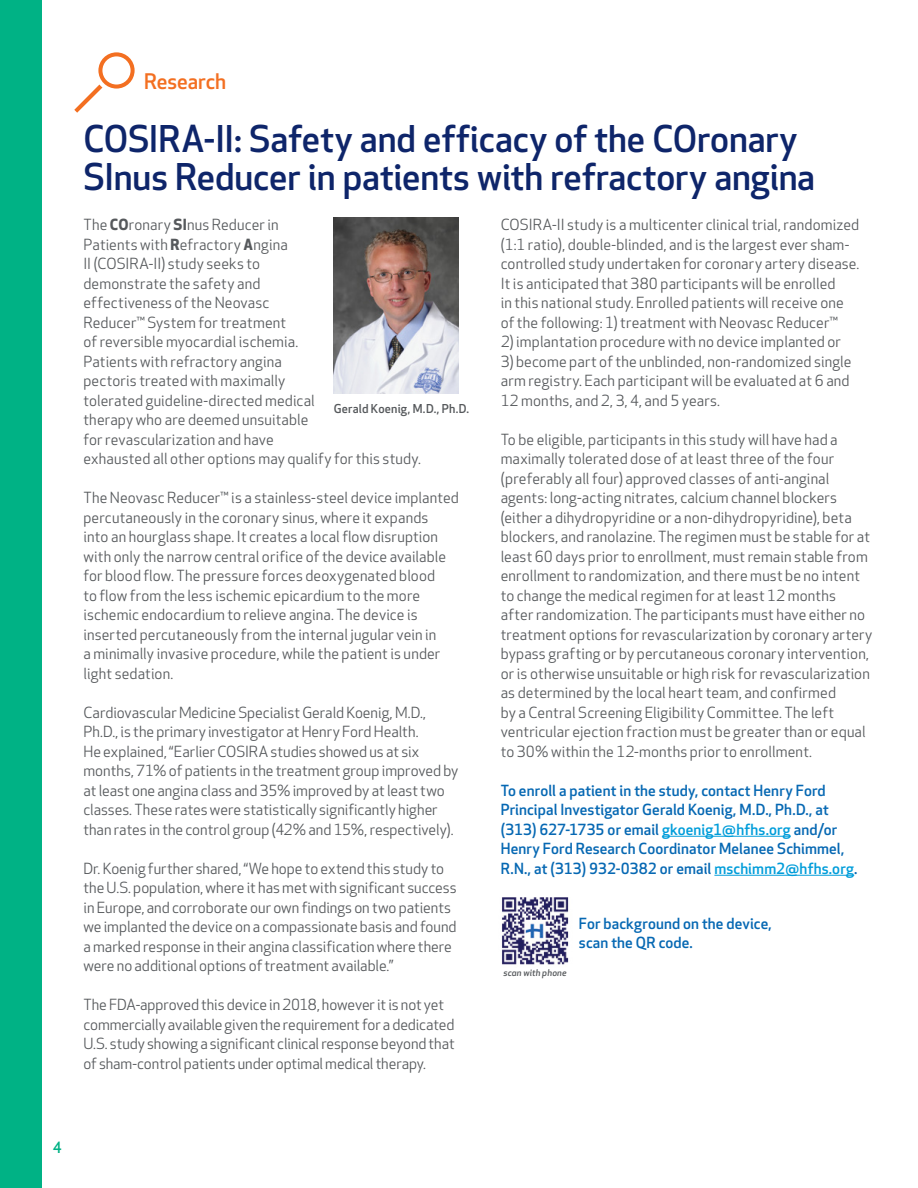
<style>
.page{position:relative;width:918px;height:1188px;background:#fff}
.page>*{position:absolute;margin:0;border:0;box-sizing:border-box;transform-origin:0 0}
.t1{font:500 36px/39px "Apex New";letter-spacing:-.005em;color:#0e256a}
.t2{font:500 21px "Apex New";letter-spacing:-.005em;color:#f36f21}
.t3{font:15px/19.5px "Apex New";letter-spacing:.005em;color:#56595c}
.t4{font:500 15px/19.5px "Apex New";letter-spacing:.01em;color:#0668b3}
.t5{font:500 15px "Apex New";color:#00b285}
.t6{font:500 12px "Apex New";letter-spacing:.015em;color:#56595c}
.t7{font:italic 500 9px "Apex New";letter-spacing:.02em;color:#56595c}
.s1{font-weight:700}
.s2{color:#009dda}
</style>
<div class="page">
<div style="left:0;top:0;width:42px;height:1188px;background:#00b285"></div>
<hr style="left:662px;top:836px;width:129px;height:1px;background:#009dda">
<hr style="left:714px;top:875px;width:140px;height:1px;background:#009dda">
<img style="left:334px;top:218px;width:125px;height:175px">
<img style="left:502px;top:897px;width:67px;height:68px">
<svg style="left:74px;top:52px;width:61px;height:61px"></svg>
<h2 class="t2" style="left:144px;top:69px;width:84px">Research</h2>
<h1 class="t1" style="left:83px;top:120px;width:733px">COSIRA-II: Safety and efficacy of the COronary<br>SInus Reducer in patients with refractory angina</h1>
<p class="t3" style="left:83px;top:216px;width:339px">The <span class="s1">CO</span>ronary <span class="s1">SI</span>nus Reducer in<br>Patients with <span class="s1">R</span>efractory <span class="s1">A</span>ngina<br>II (COSIRA-II) study seeks to<br>demonstrate the safety and<br>effectiveness of the Neovasc<br>Reducer™ System for treatment<br>of reversible myocardial ischemia.<br>Patients with refractory angina<br>pectoris treated with maximally<br>tolerated guideline-directed medical<br>therapy who are deemed unsuitable<br>for revascularization and have<br>exhausted all other options may qualify for this study.</p>
<p class="t3" style="left:83px;top:489px;width:377px">The Neovasc Reducer™ is a stainless-steel device implanted percutaneously in the coronary sinus, where it expands<br>into an hourglass shape. It creates a local flow disruption with only the narrow central orifice of the device available for blood flow. The pressure forces deoxygenated blood<br>to flow from the less ischemic epicardium to the more ischemic endocardium to relieve angina. The device is inserted percutaneously from the internal jugular vein in<br>a minimally invasive procedure, while the patient is under light sedation.</p>
<p class="t3" style="left:83px;top:703px;width:377px">Cardiovascular Medicine Specialist Gerald Koenig, M.D., Ph.D., is the primary investigator at Henry Ford Health.<br>He explained, “Earlier COSIRA studies showed us at six months, 71% of patients in the treatment group improved by at least one angina class and 35% improved by at least two classes. These rates were statistically significantly higher than rates in the control group (42% and 15%, respectively).</p>
<p class="t3" style="left:83px;top:859px;width:375px">Dr. Koenig further shared, “We hope to extend this study to the U.S. population, where it has met with significant success in Europe, and corroborate our own findings on two patients we implanted the device on a compassionate basis and found a marked response in their angina classification where there were no additional options of treatment available.”</p>
<p class="t3" style="left:83px;top:996px;width:373px">The FDA-approved this device in 2018, however it is not yet commercially available given the requirement for a dedicated U.S. study showing a significant clinical response beyond that of sham-control patients under optimal medical therapy.</p>
<p class="t3" style="left:501px;top:216px;width:360px">COSIRA-II study is a multicenter clinical trial, randomized (1:1 ratio), double-blinded, and is the largest ever sham&shy;controlled study undertaken for coronary artery disease.<br>It is anticipated that 380 participants will be enrolled<br>in this national study. Enrolled patients will receive one of the following: 1) treatment with Neovasc Reducer™</p>
<p class="t3" style="left:501px;top:333px;width:342px">2) implantation procedure with no device implanted or</p>
<p class="t3" style="left:501px;top:352px;width:352px">3) become part of the unblinded, non-randomized single arm registry. Each participant will be evaluated at 6 and<br>12 months, and 2, 3, 4, and 5 years.</p>
<p class="t3" style="left:501px;top:430px;width:373px">To be eligible, participants in this study will have had a maximally tolerated dose of at least three of the four (preferably all four) approved classes of anti-anginal agents: long-acting nitrates, calcium channel blockers (either a dihydropyridine or a non-dihydropyridine), beta blockers, and ranolazine. The regimen must be stable for at least 60 days prior to enrollment, must remain stable from enrollment to randomization, and there must be no intent to change the medical regimen for at least 12 months after randomization. The participants must have either no treatment options for revascularization by coronary artery bypass grafting or by percutaneous coronary intervention, or is otherwise unsuitable or high risk for revascularization as determined by the local heart team, and confirmed<br>by a Central Screening Eligibility Committee. The left ventricular ejection fraction must be greater than or equal to 30% within the 12-months prior to enrollment.</p>
<p class="t4" style="left:501px;top:781px;width:358px">To enroll a patient in the study, contact Henry Ford Principal Investigator Gerald Koenig, M.D., Ph.D., at (313) 627-1735 or email <span class="s2">gkoenig1@hfhs.org</span> and/or Henry Ford Research Coordinator Melanee Schimmel, R.N., at (313) 932-0382 or email <span class="s2">mschimm2@hfhs.org</span>.</p>
<p class="t6" style="left:334px;top:402px;width:137px">Gerald Koenig, M.D., Ph.D.</p>
<p class="t4" style="left:579px;top:914px;width:194px">For background on the device, scan the QR code.</p>
<p class="t7" style="left:503px;top:967px;width:65px">scan with phone</p>
<p class="t5" style="left:53px;top:1139px;width:10px">4</p>
</div>
